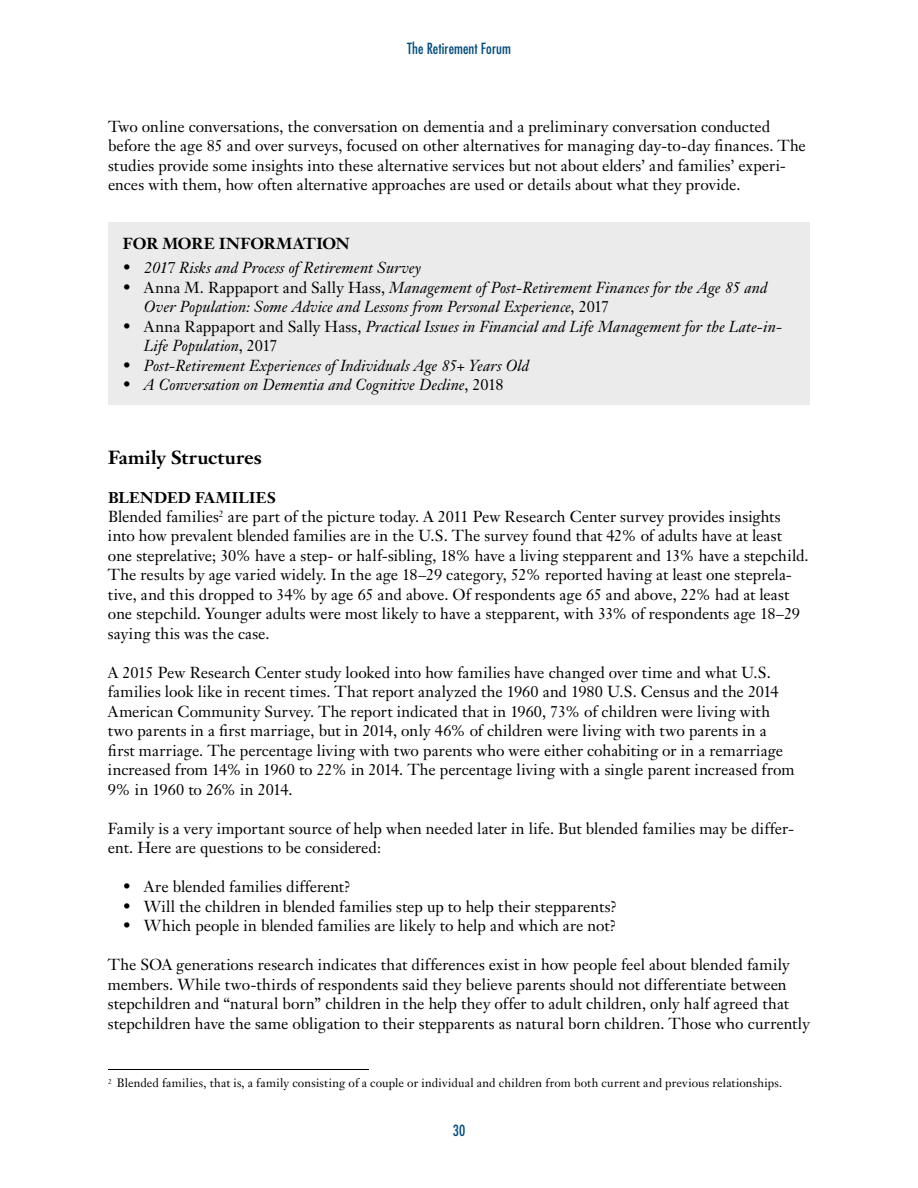
<style>
.page{position:relative;width:918px;height:1188px;background:#fff}
.page>*{position:absolute;margin:0;border:0;box-sizing:border-box;transform-origin:0 0}
.t1{font:700 18.75px "Janson Text LT Std";letter-spacing:.01em;color:#000}
.t2{font:15.75px/19.5px "Janson Text LT Std";color:#000}
.t3{font:italic 15.75px/19.5px "Janson Text LT Std";letter-spacing:.005em;color:#000}
.t4{font:700 15.75px "Janson Text LT Std";letter-spacing:.005em;color:#000}
.t5{font:700 15.3px "Janson Text LT Std";letter-spacing:.015em;color:#000}
.t6{font:condensed 15px "Futura Std";letter-spacing:.005em;color:#024d7c}
.t7{font:12px "Janson Text LT Std";letter-spacing:.015em;color:#000}
.s1{font-style:normal}
</style>
<div class="page">
<div style="left:108px;top:222px;width:702px;height:42px;background:#ebebec"></div>
<div style="left:108px;top:246px;width:702px;height:42px;background:#ebebec"></div>
<div style="left:108px;top:266px;width:702px;height:61px;background:#ebebec"></div>
<div style="left:108px;top:305px;width:702px;height:61px;background:#ebebec"></div>
<div style="left:108px;top:363px;width:702px;height:42px;background:#ebebec"></div>
<hr style="left:108px;top:1069px;width:261px;height:1px;background:#000">
<p class="t6" style="left:407px;top:39px;width:105px">The Retirement Forum</p>
<p class="t2" style="left:108px;top:117px;width:699px">Two online conversations, the conversation on dementia and a preliminary conversation conducted before the age 85 and over surveys, focused on other alternatives for managing day-to-day finances. The studies provide some insights into these alternative services but not about elders’ and families’ experi&shy;ences with them, how often alternative approaches are used or details about what they provide.</p>
<p class="t4" style="left:123px;top:233px;width:228px">FOR MORE INFORMATION</p>
<p class="t3" style="left:123px;top:258px;width:300px"><span class="s1">•</span> 2017 Risks and Process of Retirement Survey</p>
<p class="t3" style="left:144px;top:278px;width:625px;text-indent:-21px"><span class="s1">• Anna M. Rappaport and Sally Hass,</span> Management of Post-Retirement Finances for the Age 85 and<br>Over Population: Some Advice and Lessons from Personal Experience<span class="s1">, 2017</span></p>
<p class="t3" style="left:144px;top:317px;width:640px;text-indent:-21px"><span class="s1">• Anna Rappaport and Sally Hass,</span> Practical Issues in Financial and Life Management for the Late-in-<br>Life Population<span class="s1">, 2017</span></p>
<p class="t3" style="left:123px;top:356px;width:408px"><span class="s1">•</span> Post-Retirement Experiences of Individuals Age 85+ Years Old</p>
<p class="t3" style="left:123px;top:375px;width:382px"><span class="s1">•</span> A Conversation on Dementia and Cognitive Decline<span class="s1">, 2018</span></p>
<p class="t1" style="left:108px;top:445px;width:155px">Family Structures</p>
<p class="t5" style="left:108px;top:487px;width:169px">BLENDED FAMILIES</p>
<p class="t2" style="left:108px;top:507px;width:702px">Blended families<sup>2</sup> are part of the picture today. A 2011 Pew Research Center survey provides insights into how prevalent blended families are in the U.S. The survey found that 42% of adults have at least one steprelative; 30% have a step- or half-sibling, 18% have a living stepparent and 13% have a stepchild.<br>The results by age varied widely. In the age 18–29 category, 52% reported having at least one steprela&shy;tive, and this dropped to 34% by age 65 and above. Of respondents age 65 and above, 22% had at least one stepchild. Younger adults were most likely to have a stepparent, with 33% of respondents age 18–29 saying this was the case.</p>
<p class="t2" style="left:108px;top:663px;width:688px">A 2015 Pew Research Center study looked into how families have changed over time and what U.S. families look like in recent times. That report analyzed the 1960 and 1980 U.S. Census and the 2014<br>American Community Survey. The report indicated that in 1960, 73% of children were living with two parents in a first marriage, but in 2014, only 46% of children were living with two parents in a first marriage. The percentage living with two parents who were either cohabiting or in a remarriage increased from 14% in 1960 to 22% in 2014. The percentage living with a single parent increased from 9% in 1960 to 26% in 2014.</p>
<p class="t2" style="left:108px;top:819px;width:688px">Family is a very important source of help when needed later in life. But blended families may be differ&shy;ent. Here are questions to be considered:</p>
<p class="t2" style="left:123px;top:877px;width:230px">• Are blended families different?</p>
<p class="t2" style="left:123px;top:897px;width:496px">• Will the children in blended families step up to help their stepparents?</p>
<p class="t2" style="left:123px;top:916px;width:495px">• Which people in blended families are likely to help and which are not?</p>
<p class="t2" style="left:108px;top:955px;width:703px">The SOA generations research indicates that differences exist in how people feel about blended family members. While two-thirds of respondents said they believe parents should not differentiate between stepchildren and “natural born” children in the help they offer to adult children, only half agreed that stepchildren have the same obligation to their stepparents as natural born children. Those who currently</p>
<p class="t7" style="left:108px;top:1076px;width:676px"><sup>2</sup> Blended families, that is, a family consisting of a couple or individual and children from both current and previous relationships.</p>
<p class="t6" style="left:453px;top:1121px;width:14px">30</p>
</div>
